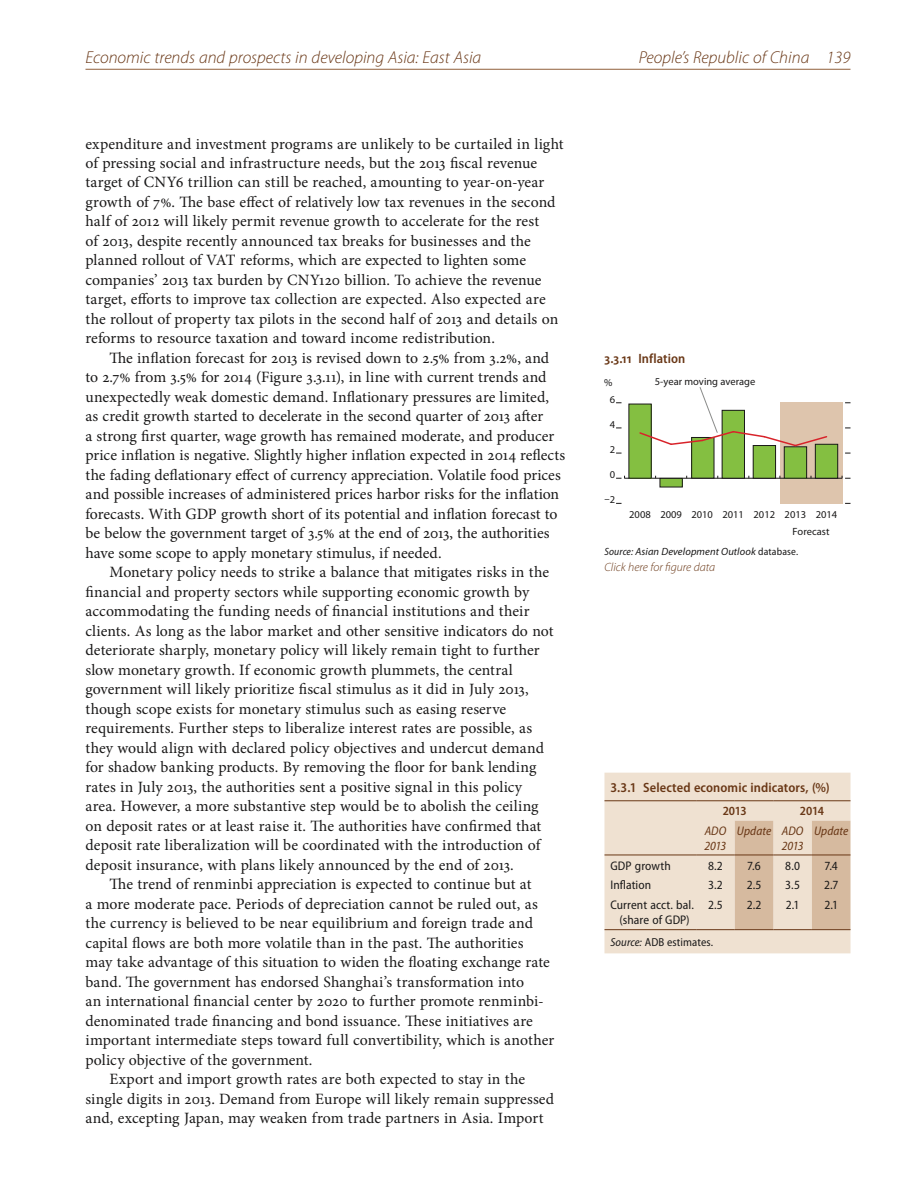
<style>
.page{position:relative;width:918px;height:1188px;background:#fff}
.page>*{position:absolute;margin:0;border:0;box-sizing:border-box;transform-origin:0 0}
.t1{font:italic 300 17.25px "Myriad Pro";color:#693716}
.t2{font:15.75px/19.5px "Minion Pro";letter-spacing:.005em;color:#1a1919}
.t3{font:600 semi-condensed 13.5px "Myriad Pro";letter-spacing:.005em;color:#693716}
.t4{font:semi-condensed 12.6px/15px "Myriad Pro";letter-spacing:.005em;color:#1a1919;text-align:center}
.t5{font:italic semi-condensed 12.6px/14.4px "Myriad Pro";color:#693716}
.t6{font:600 semi-condensed 12.6px "Myriad Pro";letter-spacing:-.025em;color:#693716}
.t7{font:italic 300 12px "Myriad Pro";color:#693716}
.t8{font:semi-condensed 11.7px "Myriad Pro";letter-spacing:.01em;color:#1a1919}
.t9{font:10.5px "Myriad Pro";color:#1a1919}
.t10{font:italic 10.5px "Myriad Pro";letter-spacing:.01em;color:#1a1919}
.s1{font-stretch:semi-condensed}
.s2{font-style:normal;font-stretch:semi-condensed}
.s3{font-style:italic}
</style>
<div class="page">
<hr style="left:86px;top:69px;width:764px;height:1px;background:#905f3a">
<div style="left:780px;top:403px;width:62px;height:101px;background:#dec5ad"></div>
<hr style="left:624px;top:478px;width:218px;height:1px;background:#1a1919">
<svg style="left:616px;top:476px;width:9px;height:3px"></svg>
<svg style="left:842px;top:476px;width:8px;height:3px"></svg>
<div style="left:629px;top:404px;width:22px;height:74px;background:#84bf41"></div>
<div style="left:660px;top:478px;width:22px;height:9px;background:#84bf41"></div>
<div style="left:660px;top:478px;width:23px;height:9px;border:1px solid #1a1919"></div>
<div style="left:692px;top:437px;width:22px;height:41px;background:#84bf41"></div>
<div style="left:691px;top:437px;width:23px;height:41px;border:1px solid #1a1919"></div>
<div style="left:722px;top:410px;width:22px;height:68px;background:#84bf41"></div>
<div style="left:722px;top:410px;width:23px;height:68px;border:1px solid #1a1919"></div>
<div style="left:753px;top:446px;width:23px;height:32px;background:#84bf41"></div>
<div style="left:753px;top:445px;width:23px;height:33px;border:1px solid #1a1919"></div>
<div style="left:784px;top:447px;width:23px;height:31px;background:#84bf41"></div>
<div style="left:784px;top:447px;width:23px;height:31px;border:1px solid #1a1919"></div>
<div style="left:815px;top:444px;width:23px;height:34px;background:#84bf41"></div>
<div style="left:815px;top:444px;width:23px;height:34px;border:1px solid #1a1919"></div>
<svg style="left:638px;top:387px;width:190px;height:60px"></svg>
<div style="left:604px;top:773px;width:246px;height:180px;background:#efe1d1"></div>
<div style="left:735px;top:821px;width:38px;height:108px;background:#d6ba9f"></div>
<div style="left:812px;top:821px;width:38px;height:108px;background:#d6ba9f"></div>
<hr style="left:604px;top:800px;width:92px;height:1px;background:#693716">
<hr style="left:696px;top:800px;width:39px;height:1px;background:#693716">
<hr style="left:735px;top:800px;width:38px;height:1px;background:#693716">
<hr style="left:773px;top:800px;width:39px;height:1px;background:#693716">
<hr style="left:812px;top:800px;width:39px;height:1px;background:#693716">
<hr style="left:604px;top:855px;width:92px;height:1px;background:#693716">
<hr style="left:696px;top:855px;width:39px;height:1px;background:#693716">
<hr style="left:735px;top:855px;width:38px;height:1px;background:#693716">
<hr style="left:773px;top:855px;width:39px;height:1px;background:#693716">
<hr style="left:812px;top:855px;width:39px;height:1px;background:#693716">
<hr style="left:604px;top:929px;width:92px;height:1px;background:#693716">
<hr style="left:696px;top:929px;width:39px;height:1px;background:#693716">
<hr style="left:735px;top:929px;width:38px;height:1px;background:#693716">
<hr style="left:773px;top:929px;width:39px;height:1px;background:#693716">
<hr style="left:812px;top:929px;width:39px;height:1px;background:#693716">
<p class="t1" style="left:86px;top:48px;width:397px">Economic trends and prospects in developing Asia: East Asia</p>
<p class="t1" style="left:639px;top:48px;width:213px">People’s Republic of China 139</p>
<p class="t2" style="left:86px;top:134px;width:480px">expenditure and investment programs are unlikely to be curtailed in light of pressing social and infrastructure needs, but the 2013 fiscal revenue target of CNY6 trillion can still be reached, amounting to year-on-year growth of 7%. The base effect of relatively low tax revenues in the second half of 2012 will likely permit revenue growth to accelerate for the rest<br>of 2013, despite recently announced tax breaks for businesses and the planned rollout of VAT reforms, which are expected to lighten some companies’ 2013 tax burden by CNY120 billion. To achieve the revenue target, efforts to improve tax collection are expected. Also expected are the rollout of property tax pilots in the second half of 2013 and details on reforms to resource taxation and toward income redistribution.</p>
<p class="t2" style="left:86px;top:348px;width:481px;text-indent:24px">The inflation forecast for 2013 is revised down to 2.5% from 3.2%, and to 2.7% from 3.5% for 2014 (Figure 3.3.11), in line with current trends and unexpectedly weak domestic demand. Inflationary pressures are limited, as credit growth started to decelerate in the second quarter of 2013 after<br>a strong first quarter, wage growth has remained moderate, and producer price inflation is negative. Slightly higher inflation expected in 2014 reflects the fading deflationary effect of currency appreciation. Volatile food prices and possible increases of administered prices harbor risks for the inflation forecasts. With GDP growth short of its potential and inflation forecast to be below the government target of 3.5% at the end of 2013, the authorities have some scope to apply monetary stimulus, if needed.</p>
<p class="t2" style="left:86px;top:563px;width:470px;text-indent:24px">Monetary policy needs to strike a balance that mitigates risks in the financial and property sectors while supporting economic growth by accommodating the funding needs of financial institutions and their clients. As long as the labor market and other sensitive indicators do not deteriorate sharply, monetary policy will likely remain tight to further slow monetary growth. If economic growth plummets, the central government will likely prioritize fiscal stimulus as it did in July 2013, though scope exists for monetary stimulus such as easing reserve requirements. Further steps to liberalize interest rates are possible, as they would align with declared policy objectives and undercut demand for shadow banking products. By removing the floor for bank lending rates in July 2013, the authorities sent a positive signal in this policy area. However, a more substantive step would be to abolish the ceiling on deposit rates or at least raise it. The authorities have confirmed that deposit rate liberalization will be coordinated with the introduction of deposit insurance, with plans likely announced by the end of 2013.</p>
<p class="t2" style="left:110px;top:875px;width:424px">The trend of renminbi appreciation is expected to continue but at</p>
<p class="t2" style="left:86px;top:894px;width:454px">a more moderate pace. Periods of depreciation cannot be ruled out, as</p>
<p class="t2" style="left:86px;top:914px;width:449px">the currency is believed to be near equilibrium and foreign trade and</p>
<p class="t2" style="left:86px;top:933px;width:440px">capital flows are both more volatile than in the past. The authorities</p>
<p class="t2" style="left:86px;top:953px;width:466px">may take advantage of this situation to widen the floating exchange rate</p>
<p class="t2" style="left:86px;top:972px;width:440px">band. The government has endorsed Shanghai’s transformation into</p>
<p class="t2" style="left:86px;top:992px;width:460px">an international financial center by 2020 to further promote renminbi-</p>
<p class="t2" style="left:86px;top:1011px;width:449px">denominated trade financing and bond issuance. These initiatives are</p>
<p class="t2" style="left:86px;top:1031px;width:470px">important intermediate steps toward full convertibility, which is another</p>
<p class="t2" style="left:86px;top:1050px;width:229px">policy objective of the government.</p>
<p class="t2" style="left:110px;top:1070px;width:417px">Export and import growth rates are both expected to stay in the</p>
<p class="t2" style="left:86px;top:1089px;width:470px">single digits in 2013. Demand from Europe will likely remain suppressed</p>
<p class="t2" style="left:86px;top:1109px;width:460px">and, excepting Japan, may weaken from trade partners in Asia. Import</p>
<p class="t3" style="left:604px;top:351px;width:82px">3.3.11 Inflation</p>
<p class="t9" style="left:604px;top:376px;width:10px">%</p>
<p class="t9" style="left:610px;top:393px;width:7px">6</p>
<p class="t9" style="left:610px;top:418px;width:7px">4</p>
<p class="t9" style="left:610px;top:443px;width:7px">2</p>
<p class="t9" style="left:610px;top:468px;width:7px">0</p>
<p class="t9" style="left:604px;top:493px;width:12px">–2</p>
<p class="t9" style="left:655px;top:375px;width:102px">5-year moving average</p>
<p class="t9" style="left:629px;top:508px;width:210px">2008 2009 2010 2011 2012 2013 2014</p>
<p class="t9" style="left:793px;top:525px;width:38px">Forecast</p>
<p class="t10" style="left:604px;top:545px;width:195px"><span class="s1">Source:</span> Asian Development Outlook <span class="s2">database.</span></p>
<p class="t7" style="left:604px;top:560px;width:112px">Click here for figure data</p>
<p class="t3" style="left:610px;top:780px;width:221px">3.3.1 Selected economic indicators, (%)</p>
<p class="t6" style="left:723px;top:804px;width:26px">2013</p>
<p class="t6" style="left:800px;top:804px;width:26px">2014</p>
<p class="t5" style="left:705px;top:824px;width:23px">ADO<br>2013</p>
<p class="t5" style="left:737px;top:824px;width:68px;text-align:right">Update ADO<br>2013</p>
<p class="t5" style="left:814px;top:824px;width:36px">Update</p>
<p class="t4" style="left:610px;top:858px;width:62px">GDP growth</p>
<p class="t4" style="left:708px;top:858px;width:16px">8.2</p>
<p class="t4" style="left:747px;top:858px;width:15px">7.6</p>
<p class="t4" style="left:785px;top:858px;width:16px">8.0</p>
<p class="t4" style="left:825px;top:858px;width:15px">7.4</p>
<p class="t4" style="left:611px;top:878px;width:42px">Inflation</p>
<p class="t4" style="left:708px;top:878px;width:16px">3.2</p>
<p class="t4" style="left:747px;top:878px;width:16px">2.5</p>
<p class="t4" style="left:785px;top:878px;width:16px">3.5</p>
<p class="t4" style="left:824px;top:878px;width:16px">2.7</p>
<p class="t4" style="left:611px;top:898px;width:85px">Current acct. bal. (share of GDP)</p>
<p class="t4" style="left:708px;top:898px;width:16px">2.5</p>
<p class="t4" style="left:747px;top:898px;width:16px">2.2</p>
<p class="t4" style="left:786px;top:898px;width:15px">2.1</p>
<p class="t4" style="left:824px;top:898px;width:15px">2.1</p>
<p class="t8" style="left:610px;top:936px;width:104px"><span class="s3">Source:</span> ADB estimates.</p>
</div>
